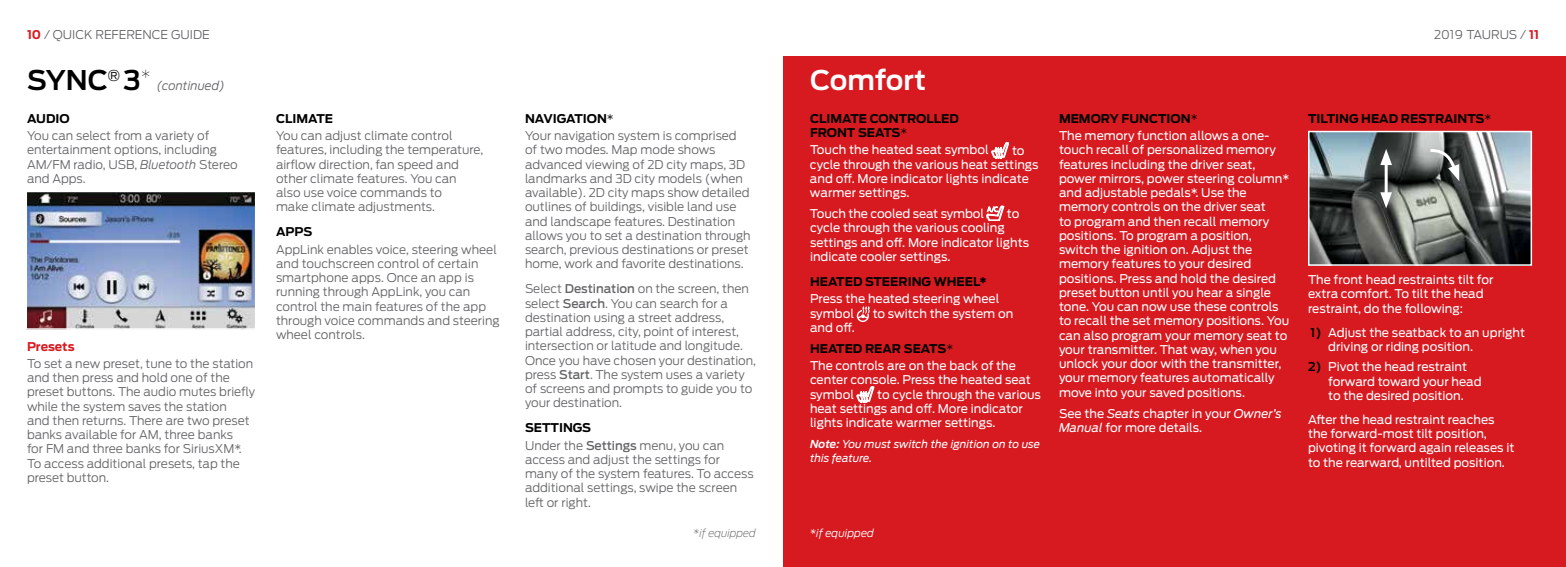
<style>
.page{position:relative;width:1566px;height:567px;background:#fff}
.page>*{position:absolute;margin:0;border:0;box-sizing:border-box;transform-origin:0 0}
.t1{font:600 27px "Ford Antenna";color:#fff}
.t2{font:300 12px/14.2px "Ford Antenna";color:#636466}
.t3{font:12px/14.2px "Ford Antenna";color:#fff}
.t4{font:700 12px/14.2px "Ford Antenna";color:#000}
.t5{font:italic 300 12px "Ford Antenna";color:#636466}
.t6{font:700 12px "Ford Antenna";letter-spacing:-.005em;color:#d71920}
.t7{font:italic 10.8px/14.2px "Ford Antenna";color:#fff}
.t8{font:italic 200 10.8px "Ford Antenna";color:#636466}
.t9{font:italic 300 10.8px "Ford Antenna";color:#fff}
.s1{font-weight:700;color:#d71920}
.s2{font-weight:600;font-style:normal;font-size:27px;color:#000}
.s3{font-style:italic}
.s4{font-weight:700;color:#000}
.s5{color:#000}
.s6{font-weight:500}
.s7{font-weight:300}
.s8{font-weight:400;color:#fff}
.s9{font-weight:600}
.s10{font-weight:300;color:#000}
.s11{font-weight:600;color:#000}
</style>
<div class="page">
<div style="left:783px;top:57px;width:783px;height:510px;background:#d71920"></div>
<svg style="left:992px;top:142px;width:17px;height:17px"></svg>
<svg style="left:987px;top:206px;width:17px;height:15px"></svg>
<svg style="left:857px;top:306px;width:13px;height:16px"></svg>
<svg style="left:857px;top:386px;width:17px;height:17px"></svg>
<img style="left:28px;top:194px;width:225px;height:133px">
<div style="left:25px;top:191px;width:231px;height:139px;border:2px solid #fff"></div>
<img style="left:1311px;top:134px;width:218px;height:129px">
<div style="left:1308px;top:131px;width:224px;height:135px;border:2px solid #fff"></div>
<hr style="left:1385px;top:159px;width:3px;height:39px;background:#fff">
<svg style="left:1380px;top:149px;width:12px;height:16px"></svg>
<svg style="left:1380px;top:192px;width:12px;height:16px"></svg>
<svg style="left:1428px;top:147px;width:32px;height:34px"></svg>
<p class="t2" style="left:27px;top:26px;width:184px"><span class="s1">10</span> / QUICK REFERENCE GUIDE</p>
<p class="t2" style="left:1434px;top:26px;width:106px">2019 TAURUS / <span class="s1">11</span></p>
<p class="t5" style="left:27px;top:76px;width:199px"><span class="s2">SYNC</span><sup>®</sup> <span class="s2">3</span><sup>*</sup> (continued)</p>
<h1 class="t1" style="left:810px;top:57px;width:118px">Comfort</h1>
<p class="t4" style="left:27px;top:110px;width:44px">AUDIO</p>
<p class="t2" style="left:27px;top:127px;width:212px">You can select from a variety of entertainment options, including<br>AM/FM radio, USB, <span class="s3">Bluetooth</span> Stereo and Apps.</p>
<p class="t6" style="left:27px;top:335px;width:49px">Presets</p>
<p class="t2" style="left:27px;top:355px;width:230px">To set a new preset, tune to the station and then press and hold one of the preset buttons. The audio mutes briefly while the system saves the station<br>and then returns. There are two preset banks available for AM, three banks<br>for FM and three banks for SiriusXM*.<br>To access additional presets, tap the preset button.</p>
<p class="t4" style="left:276px;top:110px;width:59px">CLIMATE</p>
<p class="t2" style="left:276px;top:127px;width:209px">You can adjust climate control features, including the temperature, airflow direction, fan speed and other climate features. You can also use voice commands to<br>make climate adjustments.</p>
<p class="t4" style="left:276px;top:224px;width:38px">APPS</p>
<p class="t2" style="left:276px;top:241px;width:225px">AppLink enables voice, steering wheel and touchscreen control of certain smartphone apps. Once an app is running through AppLink, you can control the main features of the app through voice commands and steering wheel controls.</p>
<p class="t2" style="left:525px;top:108px;width:213px;line-height:17.2px"><span class="s4">NAVIGATION</span><span class="s5">*<br></span>Your navigation system is comprised</p>
<p class="t2" style="left:525px;top:141px;width:227px">of two modes. Map mode shows advanced viewing of 2D city maps, 3D landmarks and 3D city models (when available). 2D city maps show detailed outlines of buildings, visible land use and landscape features. Destination allows you to set a destination through search, previous destinations or preset home, work and favorite destinations.</p>
<p class="t2" style="left:525px;top:280px;width:233px">Select <span class="s6">Destination</span> on the screen, then select <span class="s6">Search</span>. You can search for a destination using a street address, partial address, city, point of interest, intersection or latitude and longitude.<br>Once you have chosen your destination, press <span class="s6">Start</span>. The system uses a variety of screens and prompts to guide you to your destination.</p>
<p class="t2" style="left:525px;top:418px;width:201px;line-height:17.2px"><span class="s4">SETTINGS<br></span>Under the <span class="s6">Settings</span> menu, you can</p>
<p class="t2" style="left:525px;top:451px;width:230px">access and adjust the settings for many of the system features. To access additional settings, swipe the screen left or right.</p>
<p class="t4" style="left:810px;top:110px;width:150px">CLIMATE CONTROLLED<br>FRONT SEATS<span class="s7">*</span></p>
<p class="t3" style="left:810px;top:141px;width:180px">Touch the heated seat symbol</p>
<p class="t3" style="left:810px;top:142px;width:230px;text-indent:202px">to cycle through the various heat settings and off. More indicator lights indicate warmer settings.</p>
<p class="t3" style="left:810px;top:205px;width:176px">Touch the cooled seat symbol</p>
<p class="t3" style="left:1007px;top:205px;width:14px">to</p>
<p class="t3" style="left:810px;top:220px;width:221px">cycle through the various cooling settings and off. More indicator lights indicate cooler settings.</p>
<p class="t4" style="left:810px;top:273px;width:178px">HEATED STEERING WHEEL*</p>
<p class="t3" style="left:810px;top:290px;width:191px">Press the heated steering wheel symbol</p>
<p class="t3" style="left:873px;top:305px;width:142px">to switch the system on</p>
<p class="t4" style="left:810px;top:316px;width:145px;line-height:21px"><span class="s8">and off.<br></span>HEATED REAR SEATS<span class="s7">*</span></p>
<p class="t3" style="left:810px;top:357px;width:222px">The controls are on the back of the center console. Press the heated seat symbol</p>
<p class="t3" style="left:810px;top:386px;width:233px;text-indent:67px">to cycle through the various heat settings and off. More indicator lights indicate warmer settings.</p>
<p class="t7" style="left:810px;top:436px;width:232px"><span class="s9">Note:</span> You must switch the ignition on to use this feature.</p>
<p class="t8" style="left:693px;top:524px;width:64px">*if equipped</p>
<p class="t9" style="left:810px;top:524px;width:66px">*if equipped</p>
<p class="t3" style="left:1059px;top:109px;width:212px;line-height:17.2px"><span class="s4">MEMORY FUNCTION</span><span class="s10">*<br></span>The memory function allows a one-</p>
<p class="t3" style="left:1059px;top:142px;width:232px">touch recall of personalized memory features including the driver seat, power mirrors, power steering column* and adjustable pedals*. Use the memory controls on the driver seat<br>to program and then recall memory positions. To program a position, switch the ignition on. Adjust the memory features to your desired positions. Press and hold the desired preset button until you hear a single tone. You can now use these controls to recall the set memory positions. You can also program your memory seat to your transmitter. That way, when you unlock your door with the transmitter, your memory features automatically move into your saved positions.</p>
<p class="t3" style="left:1059px;top:405px;width:224px">See the <span class="s3">Seats</span> chapter in your <span class="s3">Owner’s<br>Manual</span> for more details.</p>
<p class="t4" style="left:1308px;top:110px;width:185px">TILTING HEAD RESTRAINTS<span class="s7">*</span></p>
<p class="t3" style="left:1308px;top:271px;width:187px">The front head restraints tilt for extra comfort. To tilt the head restraint, do the following:</p>
<p class="t3" style="left:1328px;top:324px;width:198px;text-indent:-18px"><span class="s11">1)</span> Adjust the seatback to an upright driving or riding position.</p>
<p class="t3" style="left:1328px;top:358px;width:155px;text-indent:-20px"><span class="s11">2)</span> Pivot the head restraint forward toward your head to the desired position.</p>
<p class="t3" style="left:1308px;top:411px;width:208px">After the head restraint reaches the forward-most tilt position, pivoting it forward again releases it to the rearward, untilted position.</p>
</div>
